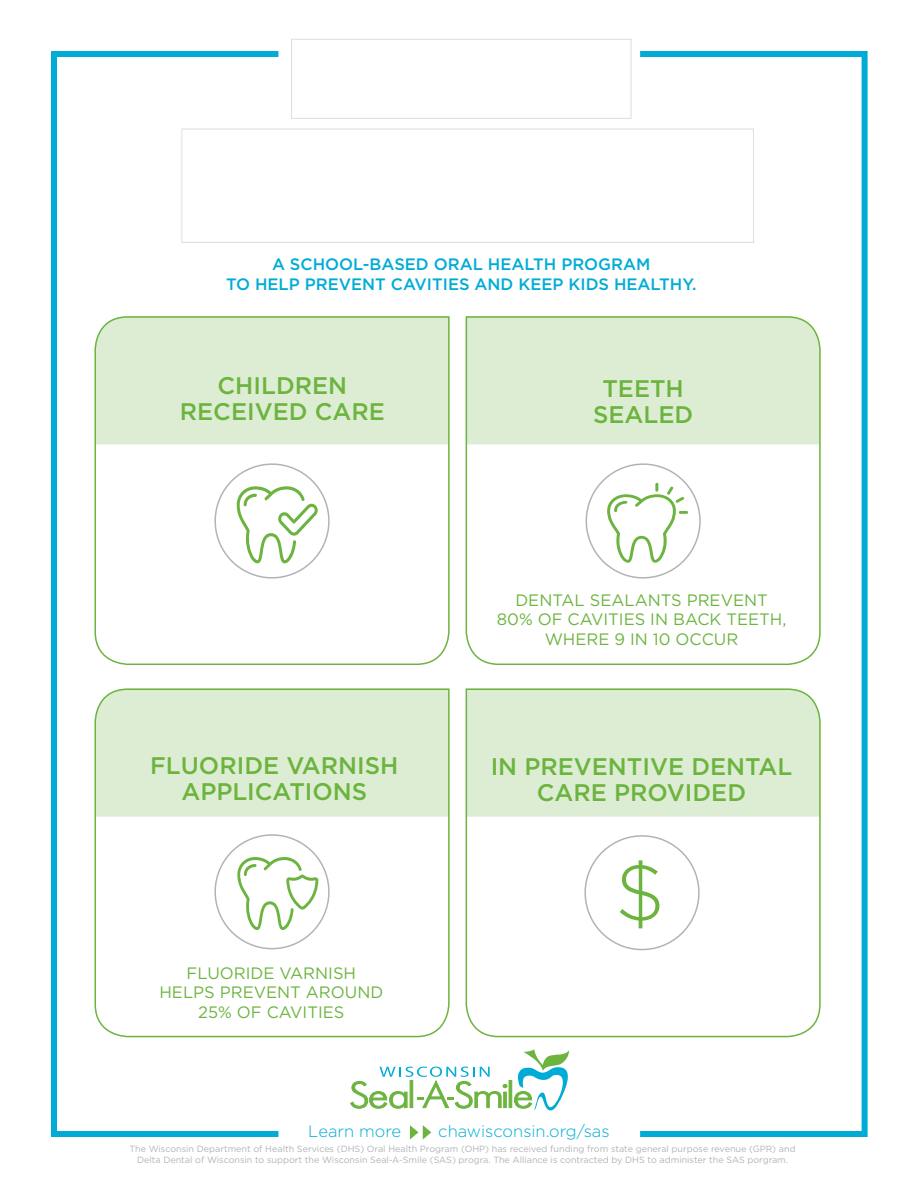
<style>
.page{position:relative;width:918px;height:1188px;background:#fff}
.page>*{position:absolute;margin:0;border:0;box-sizing:border-box;transform-origin:0 0}
.t1{font:300 79.5px "Gotham";color:#6cb43f}
.t2{font:500 24px/25.5px "Gotham";color:#6cb43f;text-align:center}
.t3{font:16.5px/19.5px "Gotham";color:#6cb43f;text-align:center}
.t4{font:500 16.5px "Gotham";color:#00acd5}
.t5{font:300 16.5px "Gotham";color:#00acd5}
.t6{font:9px/10.8px "Gotham";color:#b2b3b7;text-align:center}
</style>
<div class="page">
<div style="left:51px;top:51px;width:230px;height:1086px;border:6px solid #00acd5"></div>
<div style="left:509px;top:1080px;width:3px;height:28px;background:#6cb43f;border:1px solid #6cb43f"></div>
<svg style="left:514px;top:1049px;width:56px;height:61px"></svg>
<svg style="left:350px;top:1067px;width:157px;height:42px"></svg>
<div style="left:181px;top:129px;width:573px;height:114px;border:1px solid #dcdddf"></div>
<svg style="left:410px;top:1125px;width:21px;height:15px"></svg>
<svg style="left:94px;top:688px;width:356px;height:350px"></svg>
<div style="left:637px;top:51px;width:231px;height:1086px;border:6px solid #00acd5"></div>
<div style="left:95px;top:688px;width:354px;height:129px;background:#ddedd3"></div>
<div style="left:291px;top:39px;width:340px;height:80px;border:1px solid #dcdddf"></div>
<svg style="left:465px;top:688px;width:356px;height:350px"></svg>
<svg style="left:575px;top:826px;width:134px;height:132px"></svg>
<svg style="left:205px;top:825px;width:134px;height:132px"></svg>
<div style="left:466px;top:688px;width:354px;height:129px;background:#ddedd3"></div>
<svg style="left:94px;top:315px;width:356px;height:351px"></svg>
<svg style="left:465px;top:315px;width:356px;height:351px"></svg>
<p class="t4" style="left:272px;top:253px;width:380px">A SCHOOL-BASED ORAL HEALTH PROGRAM</p>
<p class="t4" style="left:226px;top:273px;width:472px">TO HELP PREVENT CAVITIES AND KEEP KIDS HEALTHY.</p>
<p class="t2" style="left:180px;top:373px;width:206px">CHILDREN<br>RECEIVED CARE</p>
<p class="t2" style="left:593px;top:376px;width:102px">TEETH<br>SEALED</p>
<p class="t2" style="left:150px;top:752px;width:250px">FLUORIDE VARNISH<br>APPLICATIONS</p>
<p class="t3" style="left:159px;top:963px;width:225px">FLUORIDE VARNISH<br>HELPS PREVENT AROUND<br>25% OF CAVITIES</p>
<p class="t3" style="left:497px;top:590px;width:291px">DENTAL SEALANTS PREVENT<br>80% OF CAVITIES IN BACK TEETH,<br>WHERE 9 IN 10 OCCUR</p>
<p class="t2" style="left:491px;top:754px;width:303px">IN PREVENTIVE DENTAL<br>CARE PROVIDED</p>
<p class="t1" style="left:615px;top:842px;width:52px">$</p>
<p class="t5" style="left:308px;top:1121px;width:94px">Learn more</p>
<p class="t5" style="left:438px;top:1121px;width:173px">chawisconsin.org/sas</p>
<p class="t6" style="left:130px;top:1143px;width:668px">The Wisconsin Department of Health Services (DHS) Oral Health Program (OHP) has received funding from state general purpose revenue (GPR) and<br>Delta Dental of Wisconsin to support the Wisconsin Seal-A-Smile (SAS) progra. The Alliance is contracted by DHS to administer the SAS porgram.</p>
</div>
